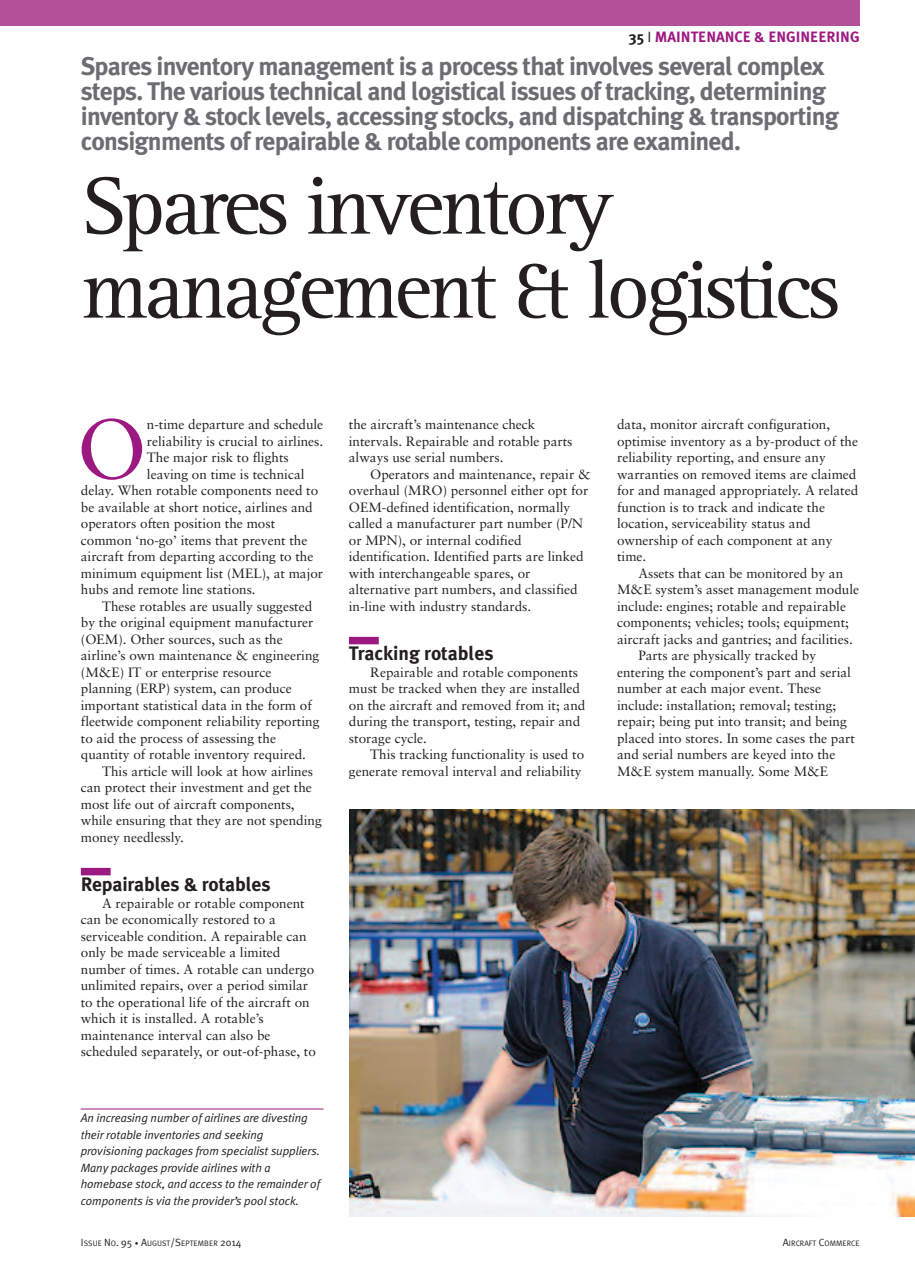
<style>
.page{position:relative;width:915px;height:1263px;background:#fff}
.page>*{position:absolute;margin:0;border:0;box-sizing:border-box;transform-origin:0 0}
.t1{font:84.3px "Sabon";color:#9d1982}
.t2{font:84px/84px "Rotis Serif";letter-spacing:-.05em;color:#231f20}
.t3{font:700 25.5px/24.8px "Meta Plus";letter-spacing:-.03em;color:#6c6d70}
.t4{font:700 19.5px "Meta Plus";letter-spacing:-.005em;color:#231f20}
.t5{font:700 15px "Meta Plus";color:#9d1982}
.t6{font:13.5px/16.5px "Sabon";color:#231f20}
.t7{font:italic 12px/16.5px "Meta Plus Normal";letter-spacing:-.005em;color:#231f20}
.t8{font:7.8px "Meta Plus Normal";letter-spacing:.01em;color:#231f20}
.s1{color:#231f20}
.s2{font-family:"Meta Plus Normal";font-weight:400;color:#231f20}
.s3{font-size:10.5px}
.s4{font-size:7.5px}
</style>
<div class="page">
<div style="left:81px;top:868px;width:30px;height:7px;background:#9d1982"></div>
<div style="left:349px;top:637px;width:29px;height:7px;background:#9d1982"></div>
<div style="left:0;top:0;width:859px;height:26px;background:#b45099"></div>
<img style="left:349px;top:809px;width:565px;height:407px">
<hr style="left:81px;top:1108px;width:242px;height:1px;background:#9d1982">
<p class="t5" style="left:628px;top:28px;width:232px"><span class="s1">35</span> <span class="s2">I</span> MAINTENANCE &amp; ENGINEERING</p>
<p class="t3" style="left:81px;top:54px;width:759px">Spares inventory management is a process that involves several complex steps. The various technical and logistical issues of tracking, determining inventory &amp; stock levels, accessing stocks, and dispatching &amp; transporting consignments of repairable &amp; rotable components are examined.</p>
<h2 class="t2" style="left:81px;top:172px;width:760px">Spares inventory management &amp; logistics</h2>
<h1 class="t1" style="left:77px;top:414px;width:72px">O</h1>
<p class="t6" style="left:147px;top:417px;width:178px">n-time departure and schedule</p>
<p class="t6" style="left:147px;top:434px;width:178px">reliability is crucial to airlines.</p>
<p class="t6" style="left:147px;top:450px;width:143px">The major risk to flights</p>
<p class="t6" style="left:147px;top:467px;width:159px">leaving on time is technical</p>
<p class="t6" style="left:81px;top:483px;width:239px">delay. When rotable components need to</p>
<p class="t6" style="left:81px;top:500px;width:233px">be available at short notice, airlines and</p>
<p class="t6" style="left:81px;top:516px;width:196px">operators often position the most</p>
<p class="t6" style="left:81px;top:533px;width:228px">common ‘no-go’ items that prevent the</p>
<p class="t6" style="left:81px;top:549px;width:234px">aircraft from departing according to the</p>
<p class="t6" style="left:81px;top:566px;width:244px">minimum equipment list (MEL), at major</p>
<p class="t6" style="left:81px;top:582px;width:176px">hubs and remote line stations.</p>
<p class="t6" style="left:102px;top:599px;width:211px">These rotables are usually suggested</p>
<p class="t6" style="left:81px;top:615px;width:234px">by the original equipment manufacturer</p>
<p class="t6" style="left:81px;top:632px;width:203px">(OEM). Other sources, such as the</p>
<p class="t6" style="left:81px;top:648px;width:240px">airline’s own maintenance &amp; engineering</p>
<p class="t6" style="left:81px;top:665px;width:192px">(M&amp;E) IT or enterprise resource</p>
<p class="t6" style="left:81px;top:681px;width:212px">planning (ERP) system, can produce</p>
<p class="t6" style="left:81px;top:698px;width:232px">important statistical data in the form of</p>
<p class="t6" style="left:81px;top:714px;width:240px">fleetwide component reliability reporting</p>
<p class="t6" style="left:81px;top:731px;width:196px">to aid the process of assessing the</p>
<p class="t6" style="left:81px;top:747px;width:226px">quantity of rotable inventory required.</p>
<p class="t6" style="left:102px;top:764px;width:212px">This article will look at how airlines</p>
<p class="t6" style="left:81px;top:780px;width:232px">can protect their investment and get the</p>
<p class="t6" style="left:81px;top:797px;width:215px">most life out of aircraft components,</p>
<p class="t6" style="left:81px;top:813px;width:242px">while ensuring that they are not spending</p>
<p class="t6" style="left:81px;top:830px;width:104px">money needlessly.</p>
<h3 class="t4" style="left:81px;top:873px;width:191px">Repairables &amp; rotables</h3>
<p class="t6" style="left:81px;top:896px;width:236px;text-indent:21px">A repairable or rotable component can be economically restored to a serviceable condition. A repairable can only be made serviceable a limited number of times. A rotable can undergo unlimited repairs, over a period similar to the operational life of the aircraft on which it is installed. A rotable’s maintenance interval can also be scheduled separately, or out-of-phase, to</p>
<p class="t7" style="left:81px;top:1110px;width:241px">An increasing number of airlines are divesting their rotable inventories and seeking provisioning packages from specialist suppliers.<br>Many packages provide airlines with a homebase stock, and access to the remainder of components is via the provider’s pool stock.</p>
<p class="t6" style="left:349px;top:417px;width:225px">the aircraft’s maintenance check intervals. Repairable and rotable parts always use serial numbers.</p>
<p class="t6" style="left:349px;top:467px;width:243px;text-indent:21px">Operators and maintenance, repair &amp; overhaul (MRO) personnel either opt for OEM-defined identification, normally called a manufacturer part number (P/N or MPN), or internal codified identification. Identified parts are linked with interchangeable spares, or alternative part numbers, and classified in-line with industry standards.</p>
<h3 class="t4" style="left:349px;top:642px;width:146px">Tracking rotables</h3>
<p class="t6" style="left:349px;top:665px;width:238px;text-indent:21px">Repairable and rotable components must be tracked when they are installed on the aircraft and removed from it; and during the transport, testing, repair and storage cycle.</p>
<p class="t6" style="left:349px;top:747px;width:236px;text-align:right">This tracking functionality is used to generate removal interval and reliability</p>
<p class="t6" style="left:617px;top:417px;width:242px">data, monitor aircraft configuration, optimise inventory as a by-product of the reliability reporting, and ensure any warranties on removed items are claimed for and managed appropriately. A related function is to track and indicate the location, serviceability status and ownership of each component at any time.</p>
<p class="t6" style="left:638px;top:566px;width:206px">Assets that can be monitored by an</p>
<p class="t6" style="left:617px;top:582px;width:243px">M&amp;E system’s asset management module</p>
<p class="t6" style="left:617px;top:599px;width:230px">include: engines; rotable and repairable</p>
<p class="t6" style="left:617px;top:615px;width:233px">components; vehicles; tools; equipment;</p>
<p class="t6" style="left:617px;top:632px;width:237px">aircraft jacks and gantries; and facilities.</p>
<p class="t6" style="left:638px;top:648px;width:179px">Parts are physically tracked by</p>
<p class="t6" style="left:617px;top:665px;width:235px">entering the component’s part and serial</p>
<p class="t6" style="left:617px;top:681px;width:205px">number at each major event. These</p>
<p class="t6" style="left:617px;top:698px;width:220px">include: installation; removal; testing;</p>
<p class="t6" style="left:617px;top:714px;width:231px">repair; being put into transit; and being</p>
<p class="t6" style="left:617px;top:731px;width:239px">placed into stores. In some cases the part</p>
<p class="t6" style="left:617px;top:747px;width:220px">and serial numbers are keyed into the</p>
<p class="t6" style="left:617px;top:764px;width:212px">M&amp;E system manually. Some M&amp;E</p>
<p class="t8" style="left:81px;top:1238px;width:162px"><span class="s3">I</span>SSUE <span class="s3">N</span>O<span class="s3">. 95</span> <span class="s4">•</span> <span class="s3">A</span>UGUST<span class="s3">/S</span>EPTEMBER <span class="s3">2014</span></p>
<p class="t8" style="left:782px;top:1238px;width:78px"><span class="s3">A</span>IRCRAFT <span class="s3">C</span>OMMERCE</p>
</div>
